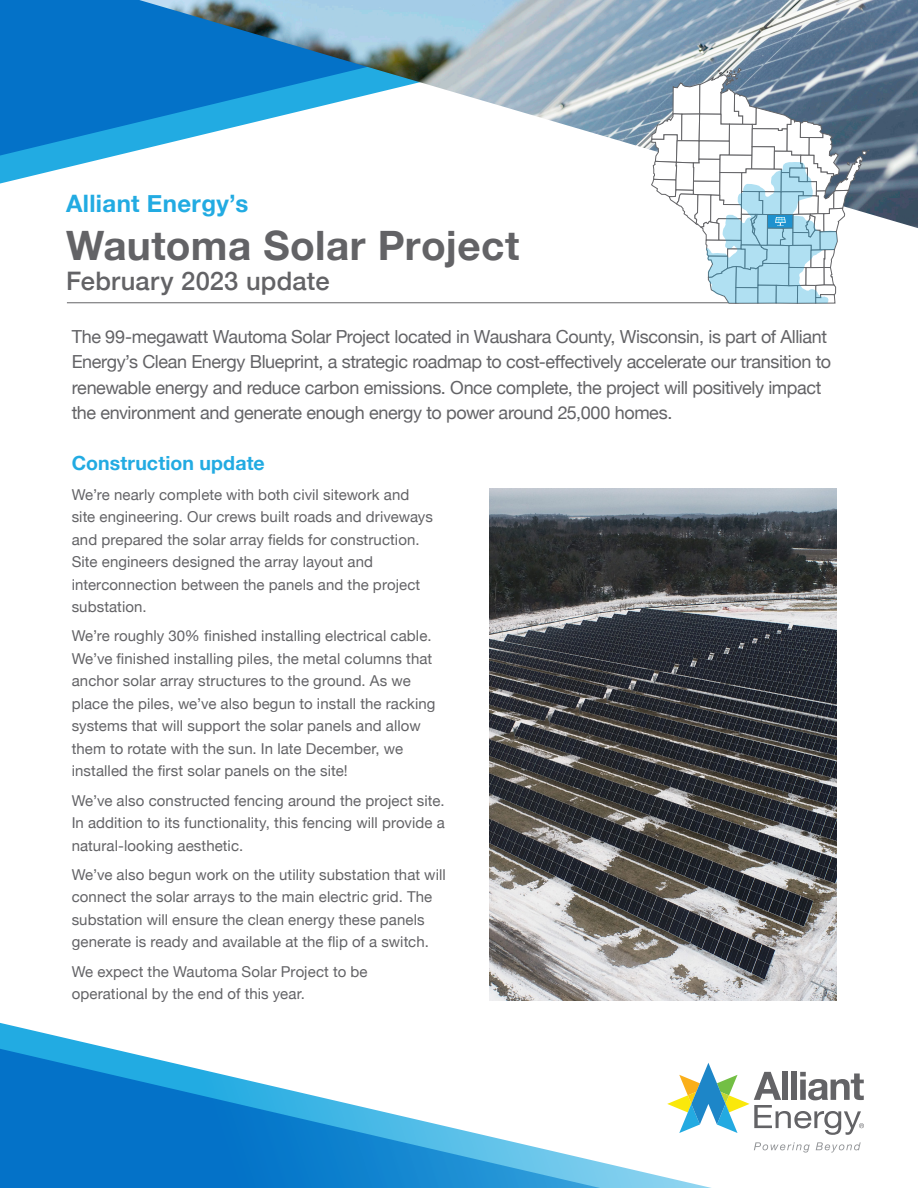
<style>
.page{position:relative;width:918px;height:1188px;background:#fff}
.page>*{position:absolute;margin:0;border:0;box-sizing:border-box;transform-origin:0 0}
.t1{font:700 40.5px "Helvetica Neue";letter-spacing:.01em;color:#636366}
.t2{font:500 25.5px "Helvetica Neue";letter-spacing:.01em;color:#636366}
.t3{font:700 24px "Helvetica Neue";letter-spacing:.015em;color:#22abe2}
.t4{font:700 19.5px "Helvetica Neue";letter-spacing:.005em;color:#22abe2}
.t5{font:18px/25.5px "Helvetica Neue";letter-spacing:-.02em;color:#636366}
.t6{font:15px/22.5px "Helvetica Neue";letter-spacing:.005em;color:#636366}
</style>
<div class="page">
<hr style="left:67px;top:302px;width:672px;height:1px;background:#636366">
<svg style="left:0;top:1023px;width:816px;height:165px"></svg>
<svg style="left:754px;top:1142px;width:56px;height:11px"></svg>
<svg style="left:816px;top:1142px;width:45px;height:11px"></svg>
<svg style="left:667px;top:1063px;width:197px;height:72px"></svg>
<svg style="left:0;top:0;width:139px;height:169px;background:#107ecd"></svg>
<img style="left:139px;top:0;width:779px;height:228px">
<svg style="left:649px;top:42px;width:221px;height:262px"></svg>
<img style="left:489px;top:488px;width:348px;height:512px">
<p class="t3" style="left:66px;top:185px;width:184px">Alliant Energy’s</p>
<p class="t1" style="left:66px;top:213px;width:455px">Wautoma Solar Project</p>
<p class="t2" style="left:66px;top:260px;width:265px">February 2023 update</p>
<p class="t5" style="left:72px;top:325px;width:761px">The 99-megawatt Wautoma Solar Project located in Waushara County, Wisconsin, is part of Alliant Energy’s Clean Energy Blueprint, a strategic roadmap to cost-effectively accelerate our transition to renewable energy and reduce carbon emissions. Once complete, the project will positively impact the environment and generate enough energy to power around 25,000 homes.</p>
<p class="t4" style="left:72px;top:448px;width:195px">Construction update</p>
<p class="t6" style="left:72px;top:484px;width:363px">We’re nearly complete with both civil sitework and site engineering. Our crews built roads and driveways and prepared the solar array fields for construction.<br>Site engineers designed the array layout and interconnection between the panels and the project substation.</p>
<p class="t6" style="left:72px;top:626px;width:365px">We’re roughly 30% finished installing electrical cable.<br>We’ve finished installing piles, the metal columns that anchor solar array structures to the ground. As we place the piles, we’ve also begun to install the racking systems that will support the solar panels and allow them to rotate with the sun. In late December, we installed the first solar panels on the site!</p>
<p class="t6" style="left:72px;top:790px;width:375px;text-align:justify">We’ve also constructed fencing around the project site.<br>In addition to its functionality, this fencing will provide a natural-looking aesthetic.</p>
<p class="t6" style="left:72px;top:864px;width:376px">We’ve also begun work on the utility substation that will connect the solar arrays to the main electric grid. The substation will ensure the clean energy these panels generate is ready and available at the flip of a switch.</p>
<p class="t6" style="left:72px;top:961px;width:297px">We expect the Wautoma Solar Project to be operational by the end of this year.</p>
</div>
